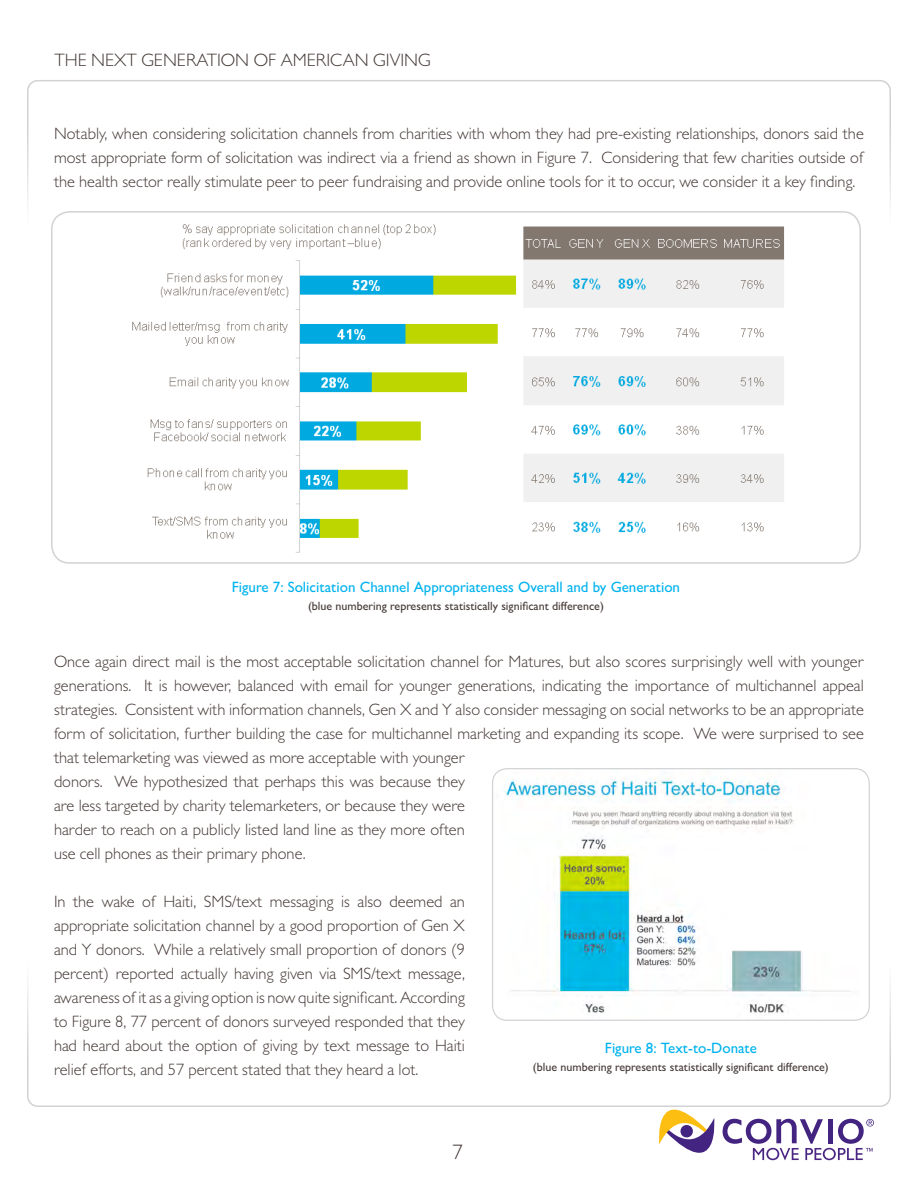
<style>
.page{position:relative;width:918px;height:1188px;background:#fff}
.page>*{position:absolute;margin:0;border:0;box-sizing:border-box;transform-origin:0 0}
.t1{font:300 21px "Gill Sans MT Pro";color:#453a37}
.t2{font:300 18px "Gill Sans MT Pro";color:#453a37}
.body_copy{font:300 16.5px/24px "Gill Sans MT Pro";color:#453a37;text-align:justify}
.t3{font:500 15px "Gill Sans MT Pro";color:#00b3ee}
.t4{font:500 12px "Gill Sans MT Pro";color:#453a37}
</style>
<div class="page">
<svg style="left:27px;top:80px;width:864px;height:145px"></svg>
<svg style="left:27px;top:982px;width:864px;height:125px"></svg>
<svg style="left:653px;top:1077px;width:221px;height:84px"></svg>
<div style="left:52px;top:212px;width:808px;height:351px;background:#fff;border-radius:18px"></div>
<div style="left:51px;top:211px;width:810px;height:353px;border:2px solid #d1d2d4;border-radius:18px"></div>
<img style="left:493px;top:770px;width:376px;height:250px">
<div style="left:492px;top:768px;width:378px;height:253px;border:1px solid #d1d2d4;border-radius:15px"></div>
<img style="left:132px;top:224px;width:653px;height:329px">
<p class="t2" style="left:54px;top:49px;width:378px">THE NEXT GENERATION OF AMERICAN GIVING</p>
<p class="body_copy" style="left:54px;top:121px;width:811px">Notably, when considering solicitation channels from charities with whom they had pre-existing relationships, donors said the most appropriate form of solicitation was indirect via a friend as shown in Figure 7. Considering that few charities outside of the health sector really stimulate peer to peer fundraising and provide online tools for it to occur, we consider it a key finding.</p>
<p class="t3" style="left:232px;top:578px;width:450px">Figure 7: Solicitation Channel Appropriateness Overall and by Generation</p>
<p class="t4" style="left:308px;top:599px;width:297px">(blue numbering represents statistically significant difference)</p>
<p class="body_copy" style="left:54px;top:649px;width:811px;text-align:left">Once again direct mail is the most acceptable solicitation channel for Matures, but also scores surprisingly well with younger generations. It is however, balanced with email for younger generations, indicating the importance of multichannel appeal strategies. Consistent with information channels, Gen X and Y also consider messaging on social networks to be an appropriate form of solicitation, further building the case for multichannel marketing and expanding its scope. We were surprised to see that telemarketing was viewed as more acceptable with younger<br>donors. We hypothesized that perhaps this was because they<br>are less targeted by charity telemarketers, or because they were<br>harder to reach on a publicly listed land line as they more often<br>use cell phones as their primary phone.</p>
<p class="body_copy" style="left:54px;top:889px;width:413px">In the wake of Haiti, SMS/text messaging is also deemed an appropriate solicitation channel by a good proportion of Gen X and Y donors. While a relatively small proportion of donors (9 percent) reported actually having given via SMS/text message, awareness of it as a giving option is now quite significant. According to Figure 8, 77 percent of donors surveyed responded that they had heard about the option of giving by text message to Haiti relief efforts, and 57 percent stated that they heard a lot.</p>
<p class="t3" style="left:605px;top:1039px;width:153px">Figure 8: Text-to-Donate</p>
<p class="t4" style="left:533px;top:1060px;width:297px">(blue numbering represents statistically significant difference)</p>
<p class="t1" style="left:452px;top:1140px;width:12px">7</p>
</div>
